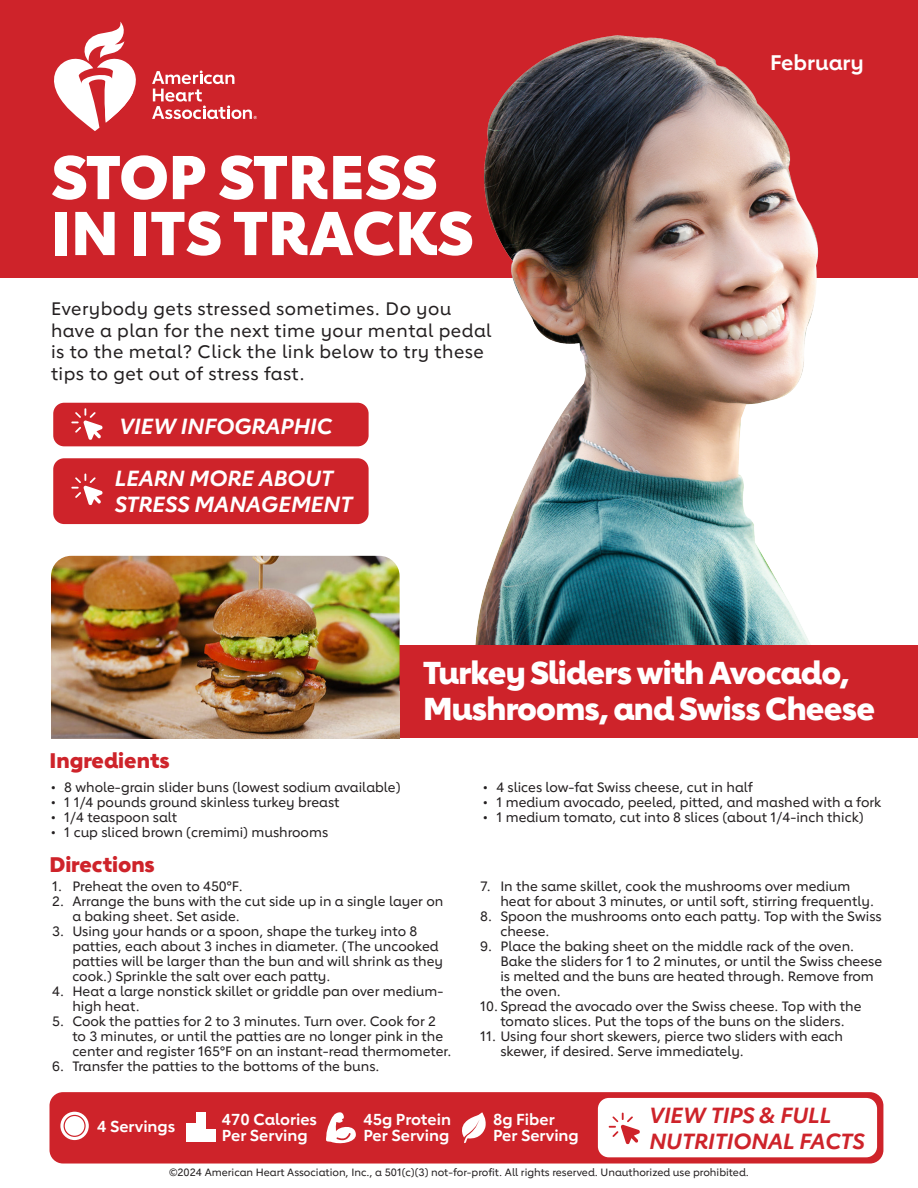
<style>
.page{position:relative;width:918px;height:1188px;background:#fff}
.page>*{position:absolute;margin:0;border:0;box-sizing:border-box;transform-origin:0 0}
.t1{font:800 60.75px/55.9px "Lub Dub";color:#fff}
.t2{font:800 31.5px/36px "Lub Dub";letter-spacing:-.025em;color:#fff}
.t3{font:italic 700 21.75px/26.1px "Lub Dub";color:#fff}
.t4{font:italic 700 21.75px/26.1px "Lub Dub";color:#ce232a}
.t5{font:800 21px "Lub Dub";color:#ce232a}
.t6{font:700 21px "Lub Dub";color:#fff}
.t7{font:500 18px/21.6px "Lub Dub";letter-spacing:.025em;color:#231f20}
.t8{font:700 15.75px/16.5px "Lub Dub";color:#fff}
.t9{font:500 13.5px/15px "Lub Dub";color:#231f20}
.t10{font:500 10.5px "Lub Dub";color:#231f20}
</style>
<div class="page">
<div style="left:0;top:0;width:918px;height:278px;background:#ce232a"></div>
<img style="left:261px;top:35px;width:657px;height:611px">
<div style="left:51px;top:646px;width:867px;height:92px;background:#ce232a"></div>
<div style="left:50px;top:1092px;width:833px;height:72px;background:#ce232a;border-radius:14px"></div>
<svg style="left:152px;top:71px;width:105px;height:48px"></svg>
<svg style="left:54px;top:22px;width:82px;height:109px"></svg>
<div style="left:53px;top:403px;width:316px;height:43px;background:#ce232a;border-radius:11px"></div>
<svg style="left:71px;top:408px;width:32px;height:32px"></svg>
<div style="left:53px;top:458px;width:316px;height:66px;background:#ce232a;border-radius:11px"></div>
<svg style="left:71px;top:474px;width:32px;height:31px"></svg>
<div style="left:598px;top:1098px;width:279px;height:59px;background:#fff;border-radius:11px"></div>
<svg style="left:609px;top:1113px;width:31px;height:32px"></svg>
<img style="left:51px;top:556px;width:349px;height:136px">
<img style="left:51px;top:692px;width:349px;height:46px">
<svg style="left:60px;top:1112px;width:29px;height:28px"></svg>
<div style="left:64px;top:1115px;width:21px;height:21px;background:#fff;border-radius:50%"></div>
<div style="left:64px;top:1115px;width:22px;height:22px;border:1px solid #ce232a;border-radius:50%"></div>
<div style="left:186px;top:1123px;width:9px;height:19px;background:#fff"></div>
<div style="left:196px;top:1112px;width:10px;height:30px;background:#fff"></div>
<div style="left:207px;top:1130px;width:9px;height:12px;background:#fff"></div>
<svg style="left:326px;top:1112px;width:30px;height:32px"></svg>
<svg style="left:462px;top:1112px;width:24px;height:31px"></svg>
<h2 class="t1" style="left:51px;top:149px;width:424px">STOP STRESS<br>IN ITS TRACKS</h2>
<p class="t7" style="left:51px;top:298px;width:442px">Everybody gets stressed sometimes. Do you have a plan for the next time your mental pedal is to the metal? Click the link below to try these tips to get out of stress fast.</p>
<p class="t3" style="left:120px;top:413px;width:214px">VIEW INFOGRAPHIC</p>
<p class="t3" style="left:115px;top:465px;width:239px">LEARN MORE ABOUT<br>STRESS MANAGEMENT</p>
<h1 class="t6" style="left:770px;top:50px;width:95px">February</h1>
<h4 class="t5" style="left:50px;top:747px;width:122px">Ingredients</h4>
<p class="t9" style="left:51px;top:780px;width:351px">• 8 whole-grain slider buns (lowest sodium available)</p>
<p class="t9" style="left:51px;top:795px;width:290px">• 1 1/4 pounds ground skinless turkey breast</p>
<p class="t9" style="left:51px;top:810px;width:128px">• 1/4 teaspoon salt</p>
<p class="t9" style="left:51px;top:825px;width:279px">• 1 cup sliced brown (cremimi) mushrooms</p>
<h3 class="t2" style="left:423px;top:654px;width:454px">Turkey Sliders with Avocado,<br>Mushrooms, and Swiss Cheese</h3>
<p class="t9" style="left:483px;top:780px;width:271px">• 4 slices low-fat Swiss cheese, cut in half</p>
<p class="t9" style="left:483px;top:795px;width:400px">• 1 medium avocado, peeled, pitted, and mashed with a fork</p>
<p class="t9" style="left:483px;top:810px;width:382px">• 1 medium tomato, cut into 8 slices (about 1/4-inch thick)</p>
<h4 class="t5" style="left:50px;top:852px;width:107px">Directions</h4>
<p class="t9" style="left:52px;top:878px;width:192px">1. Preheat the oven to 450°F.</p>
<p class="t9" style="left:72px;top:893px;width:373px;text-indent:-20px">2. Arrange the buns with the cut side up in a single layer on a baking sheet. Set aside.</p>
<p class="t9" style="left:72px;top:923px;width:372px;text-indent:-20px">3. Using your hands or a spoon, shape the turkey into 8 patties, each about 3 inches in diameter. (The uncooked patties will be larger than the bun and will shrink as they cook.) Sprinkle the salt over each patty.</p>
<p class="t9" style="left:72px;top:983px;width:373px;text-indent:-20px">4. Heat a large nonstick skillet or griddle pan over medium&shy;high heat.</p>
<p class="t9" style="left:72px;top:1013px;width:381px;text-indent:-20px">5. Cook the patties for 2 to 3 minutes. Turn over. Cook for 2 to 3 minutes, or until the patties are no longer pink in the center and register 165°F on an instant-read thermometer.</p>
<p class="t9" style="left:52px;top:1058px;width:329px">6. Transfer the patties to the bottoms of the buns.</p>
<p class="t9" style="left:500px;top:878px;width:375px;text-indent:-20px">7. In the same skillet, cook the mushrooms over medium heat for about 3 minutes, or until soft, stirring frequently.</p>
<p class="t9" style="left:500px;top:908px;width:383px;text-indent:-20px">8. Spoon the mushrooms onto each patty. Top with the Swiss cheese.</p>
<p class="t9" style="left:500px;top:938px;width:383px;text-indent:-20px">9. Place the baking sheet on the middle rack of the oven.<br>Bake the sliders for 1 to 2 minutes, or until the Swiss cheese is melted and the buns are heated through. Remove from the oven.</p>
<p class="t9" style="left:480px;top:998px;width:383px;text-align:center">10. Spread the avocado over the Swiss cheese. Top with the tomato slices. Put the tops of the buns on the sliders.</p>
<p class="t9" style="left:500px;top:1028px;width:344px;text-indent:-20px">11. Using four short skewers, pierce two sliders with each skewer, if desired. Serve immediately.</p>
<p class="t8" style="left:97px;top:1118px;width:80px">4 Servings</p>
<p class="t8" style="left:222px;top:1111px;width:97px">470 Calories<br>Per Serving</p>
<p class="t8" style="left:363px;top:1111px;width:89px">45g Protein<br>Per Serving</p>
<p class="t8" style="left:493px;top:1111px;width:87px">8g Fiber<br>Per Serving</p>
<p class="t4" style="left:649px;top:1102px;width:217px">VIEW TIPS &amp; FULL<br>NUTRITIONAL FACTS</p>
<p class="t10" style="left:169px;top:1166px;width:581px">©2024 American Heart Association, Inc., a 501(c)(3) not-for-profit. All rights reserved. Unauthorized use prohibited.</p>
</div>
